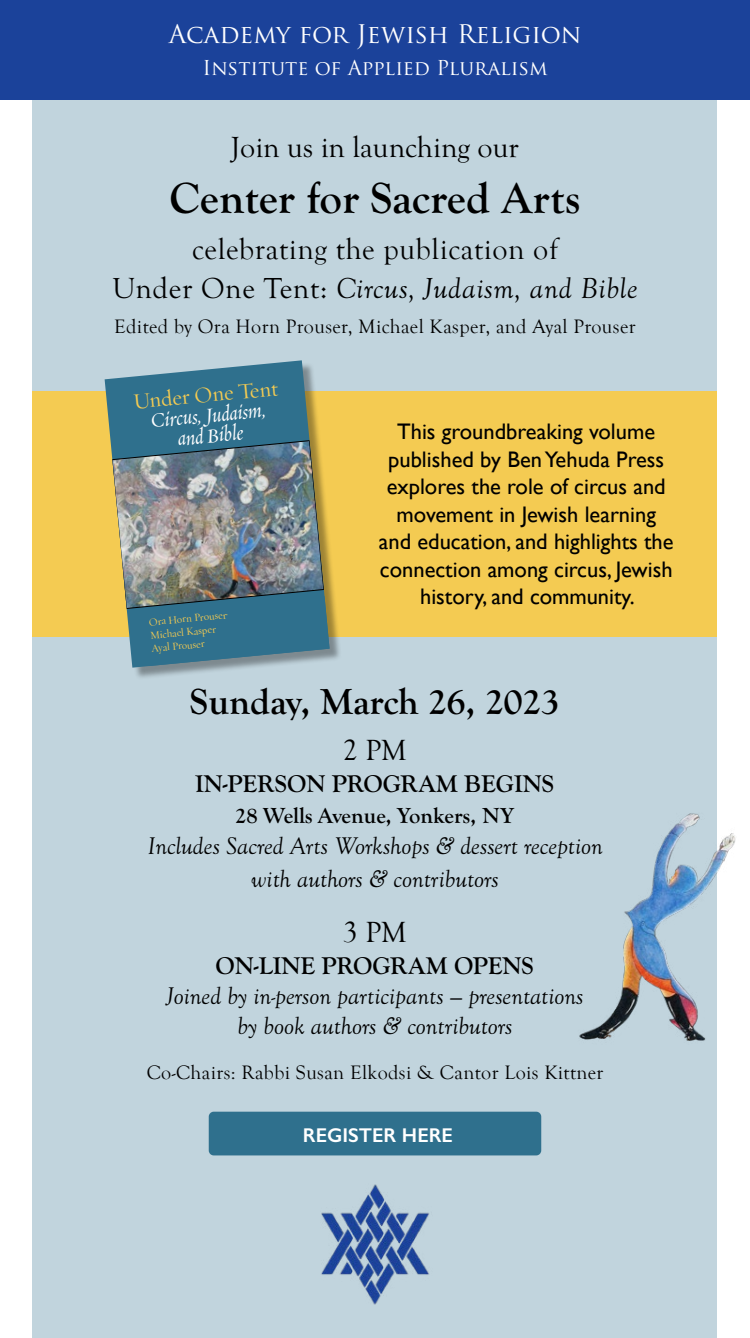
<style>
.page{position:relative;width:750px;height:1338px;background:#fff}
.page>*{position:absolute;margin:0;border:0;box-sizing:border-box;transform-origin:0 0}
.t1{font:700 45px "Goudy Old Sty";color:#000}
.t2{font:700 37.5px "Goudy Old Sty";color:#000}
.t3{font:italic 30px "Goudy Old Sty";letter-spacing:.02em;color:#000}
.t4{font:30px "Goudy Old Style T";letter-spacing:.02em;color:#000}
.t5{font:30px "Goudy Old Sty";color:#000}
.t6{font:italic 25px/32.8px "Goudy Old Sty";color:#000;text-align:center}
.t7{font:700 25px "Goudy Old Sty";color:#000}
.t8{font:25px "Trajan Pro";color:#fff}
.t9{font:22.5px/27.5px "Gill Sans";color:#000;text-align:center}
.t10{font:700 22.5px "Goudy Old Sty";color:#000}
.t11{font:italic 22.38px/20.2px "Requiem Display";color:#fff;text-align:center}
.t12{font:22.38px "Requiem Display";color:#f4cb52}
.t13{font:20px "Goudy Old Style T";letter-spacing:.02em;color:#000}
.t14{font:20px "Trajan Pro";color:#fff}
.t15{font:600 20px "Gill Sans";color:#fff}
.t16{font:11px/13.1px "Requiem Display";color:#f4cb52}
.s1{font-style:normal}
.s2{font-family:"Guttman Frank"}
</style>
<div class="page">
<div style="left:32px;top:12px;width:686px;height:1326px;background:#c1d4dd"></div>
<div style="left:0;top:0;width:750px;height:100px;background:#1b429a"></div>
<div style="left:32px;top:391px;width:686px;height:246px;background:#f4cb52"></div>
<div style="left:107px;top:362px;width:234px;height:318px;background:#000;opacity:.35"></div>
<svg style="left:105px;top:360px;width:225px;height:307px;fill:#2f708d"></svg>
<img style="left:112px;top:440px;width:218px;height:226px">
<div style="left:209px;top:1111px;width:332px;height:44px;background:#2f708d;border-radius:5px"></div>
<img style="left:321px;top:1184px;width:108px;height:121px">
<img style="left:579px;top:806px;width:157px;height:246px">
<p class="t8" style="left:169px;top:18px;width:414px">Academy for Jewish Religion</p>
<p class="t14" style="left:202px;top:55px;width:347px">Institute of Applied Pluralism</p>
<h3 class="t5" style="left:231px;top:130px;width:290px">Join us in launching our</h3>
<h1 class="t1" style="left:170px;top:173px;width:412px">Center for Sacred Arts</h1>
<h3 class="t4" style="left:192px;top:233px;width:367px">celebrating the publication of</h3>
<h3 class="t3" style="left:113px;top:272px;width:526px"><span class="s1">Under One Tent:</span> Circus, Judaism, and Bible</h3>
<p class="t13" style="left:114px;top:315px;width:523px">Edited by Ora Horn Prouser, Michael Kasper, and Ayal Prouser</p>
<p class="t12" style="left:132px;top:385px;width:147px;rotate:-5deg">Under One Tent</p>
<p class="t11" style="left:150px;top:410px;width:117px;rotate:-5deg">Circus, Judaism, and Bible</p>
<p class="t9" style="left:379px;top:418px;width:296px">This groundbreaking volume published by Ben Yehuda Press explores the role of circus and movement in Jewish learning and education, and highlights the connection among circus, Jewish history, and community.</p>
<p class="t16" style="left:148px;top:615px;width:85px;rotate:-6deg">Ora Horn Prouser<span class="s2">ּ<br></span>Michael Kasper<br>Ayal Prouser</p>
<h2 class="t2" style="left:190px;top:680px;width:372px">Sunday, March 26, 2023</h2>
<h3 class="t4" style="left:343px;top:733px;width:66px">2 PM</h3>
<p class="t7" style="left:195px;top:770px;width:361px">IN-PERSON PROGRAM BEGINS</p>
<p class="t10" style="left:235px;top:802px;width:281px">28 Wells Avenue, Yonkers, NY</p>
<p class="t6" style="left:148px;top:830px;width:457px">Includes Sacred Arts Workshops &amp; dessert reception with authors &amp; contributors</p>
<h3 class="t4" style="left:343px;top:915px;width:66px">3 PM</h3>
<p class="t7" style="left:216px;top:952px;width:320px">ON-LINE PROGRAM OPENS</p>
<p class="t6" style="left:166px;top:981px;width:419px;line-height:30.1px">Joined by in-person participants — presentations by book authors &amp; contributors</p>
<p class="t13" style="left:147px;top:1062px;width:458px">Co-Chairs: Rabbi Susan Elkodsi &amp; Cantor Lois Kittner</p>
<p class="t15" style="left:303px;top:1122px;width:152px">REGISTER HERE</p>
</div>
